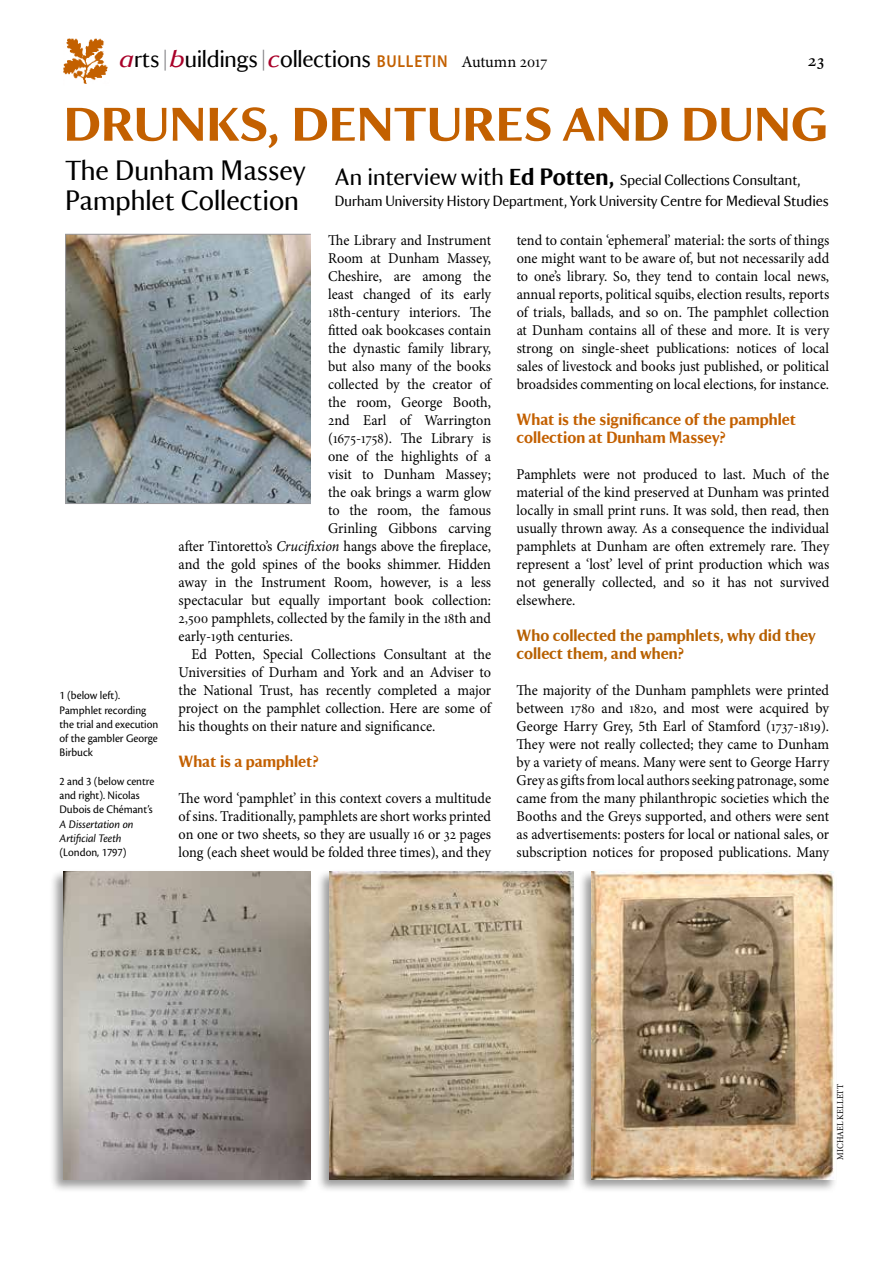
<style>
.page{position:relative;width:893px;height:1263px;background:#fff}
.page>*{position:absolute;margin:0;border:0;box-sizing:border-box;transform-origin:0 0}
.t1{font:700 48px "National Trust TT";color:#c36000;scale:1.09 1}
.t2{font:28.5px/30px "National Trust TT";color:#000;scale:.96 1}
.t3{font:24px "National Trust TT";letter-spacing:-.01em;color:#000;scale:.95 1}
.t4{font:18px "Bembo Semibold Os F";color:#000}
.t5{font:700 16.5px/18px "National Trust TT";color:#c36000;scale:.95 1}
.t6{font:700 16.5px/18px "National Trust TT";color:#b76000;scale:.95 1}
.t7{font:15px/18px "Minion Pro";letter-spacing:-.005em;color:#000;text-align:justify;scale:.95 1}
.t8{font:15px/21px "National Trust TT";color:#000;scale:.92 1}
.t9{font:12px/14.2px "Cronos Pro";color:#000;scale:.95 1}
.t10{font:italic 12px/14.2px "Cronos Pro";color:#000;scale:.95 1}
.t11{font:9px "Minion Pro";letter-spacing:.01em;color:#000;scale:.95 1}
.s1{font-style:italic;color:#a90029}
.s2{font-family:"Bembo";color:#818084}
.s3{font-family:"Myriad Pro";font-weight:600;font-size:17.25px;color:#c36000}
.s4{font-family:"Minion Pro";font-size:16.5px}
.s5{font-family:"Minion Exp Display";font-size:16.5px}
.s6{color:#b76000}
.s7{font-size:24px}
.s8{font-weight:700;font-size:24px}
.s9{font-family:"Minion Exp Display"}
.s10{font-style:italic}
</style>
<div class="page">
<img style="left:63px;top:39px;width:45px;height:45px">
<div style="left:50px;top:869px;width:263px;height:324px;background:#000;opacity:.4"></div>
<img style="left:64px;top:872px;width:247px;height:307px">
<div style="left:315px;top:869px;width:261px;height:324px;background:#000;opacity:.4"></div>
<img style="left:329px;top:872px;width:244px;height:307px">
<div style="left:578px;top:869px;width:260px;height:324px;background:#000;opacity:.4"></div>
<img style="left:592px;top:872px;width:243px;height:307px">
<img style="left:67px;top:236px;width:242px;height:266px">
<div style="left:65px;top:234px;width:246px;height:270px;border:1px solid #98989c"></div>
<h3 class="t3" style="left:119px;top:43px;width:452px"><span class="s1">a</span>rts<span class="s2">|</span><span class="s1">b</span>uildings<span class="s2">|</span><span class="s1">c</span>ollections <span class="s3">BULLETIN</span> <span class="s4">Autumn</span> <span class="s5">2017</span></h3>
<p class="t4" style="left:808px;top:51px;width:19px">23</p>
<h1 class="t1" style="left:64px;top:91px;width:702px">DRUNKS, DENTURES AN<span class="s6">D</span> DUNG</h1>
<h2 class="t2" style="left:65px;top:154px;width:252px">The Dunham Massey<br>Pamphlet Collection</h2>
<p class="t8" style="left:335px;top:169px;width:538px"><span class="s7">An interview with</span> <span class="s8">Ed Potten,</span> Special Collections Consultant,<br>Durham University History Department, York University Centre for Medieval Studies</p>
<p class="t9" style="left:60px;top:688px;width:106px">1 (below left).<br>Pamphlet recording the trial and execution of the gambler George<br>Birbuck</p>
<p class="t9" style="left:60px;top:774px;width:101px">2 and 3 (below centre and right). Nicolas<br>Dubois de Chémant’s</p>
<p class="t10" style="left:60px;top:817px;width:79px">A Dissertation on<br>Artificial Teeth</p>
<p class="t9" style="left:60px;top:845px;width:72px">(London, 1797)</p>
<p class="t7" style="left:328px;top:231px;width:173px">The Library and Instrument</p>
<p class="t7" style="left:328px;top:249px;width:173px">Room at Dunham Massey,</p>
<p class="t7" style="left:328px;top:267px;width:173px">Cheshire, are among the</p>
<p class="t7" style="left:328px;top:285px;width:173px">least changed of its early</p>
<p class="t7" style="left:328px;top:303px;width:173px"><span class="s9">18</span>th-century interiors. The</p>
<p class="t7" style="left:328px;top:321px;width:173px">fitted oak bookcases contain</p>
<p class="t7" style="left:328px;top:339px;width:173px">the dynastic family library,</p>
<p class="t7" style="left:328px;top:357px;width:173px">but also many of the books</p>
<p class="t7" style="left:328px;top:375px;width:173px">collected by the creator of</p>
<p class="t7" style="left:328px;top:393px;width:173px">the room, George Booth,</p>
<p class="t7" style="left:328px;top:411px;width:173px"><span class="s9">2</span>nd Earl of Warrington</p>
<p class="t7" style="left:328px;top:429px;width:173px">(<span class="s9">1675-1758</span>). The Library is</p>
<p class="t7" style="left:328px;top:447px;width:173px">one of the highlights of a</p>
<p class="t7" style="left:328px;top:465px;width:173px">visit to Dunham Massey;</p>
<p class="t7" style="left:328px;top:483px;width:173px">the oak brings a warm glow</p>
<p class="t7" style="left:328px;top:501px;width:173px">to the room, the famous</p>
<p class="t7" style="left:328px;top:519px;width:173px">Grinling Gibbons carving</p>
<p class="t7" style="left:179px;top:537px;width:330px">after Tintoretto’s <span class="s10">Crucifixion</span> hangs above the fireplace,</p>
<p class="t7" style="left:179px;top:555px;width:330px">and the gold spines of the books shimmer. Hidden</p>
<p class="t7" style="left:179px;top:573px;width:330px">away in the Instrument Room, however, is a less</p>
<p class="t7" style="left:179px;top:591px;width:330px">spectacular but equally important book collection:</p>
<p class="t7" style="left:179px;top:609px;width:330px"><span class="s9">2,500</span> pamphlets, collected by the family in the <span class="s9">18</span>th and</p>
<p class="t7" style="left:179px;top:627px;width:122px">early-<span class="s9">19</span>th centuries.</p>
<p class="t7" style="left:191px;top:645px;width:317px">Ed Potten, Special Collections Consultant at the</p>
<p class="t7" style="left:179px;top:663px;width:330px">Universities of Durham and York and an Adviser to</p>
<p class="t7" style="left:179px;top:681px;width:330px">the National Trust, has recently completed a major</p>
<p class="t7" style="left:179px;top:699px;width:330px">project on the pamphlet collection. Here are some of</p>
<p class="t7" style="left:179px;top:717px;width:272px">his thoughts on their nature and significance.</p>
<p class="t5" style="left:179px;top:751px;width:149px">What is a pamphlet?</p>
<p class="t7" style="left:179px;top:789px;width:330px">The word ‘pamphlet’ in this context covers a multitude of sins. Traditionally, pamphlets are short works printed on one or two sheets, so they are usually <span class="s9">16</span> or <span class="s9">32</span> pages long (each sheet would be folded three times), and they</p>
<p class="t7" style="left:517px;top:231px;width:331px">tend to contain ‘ephemeral’ material: the sorts of things one might want to be aware of, but not necessarily add to one’s library. So, they tend to contain local news, annual reports, political squibs, election results, reports of trials, ballads, and so on. The pamphlet collection at Dunham contains all of these and more. It is very strong on single-sheet publications: notices of local sales of livestock and books just published, or political broadsides commenting on local elections, for instance.</p>
<p class="t5" style="left:517px;top:409px;width:296px">What is the significance of the pamphlet collection at Dunham Massey?</p>
<p class="t7" style="left:517px;top:465px;width:331px">Pamphlets were not produced to last. Much of the material of the kind preserved at Dunham was printed locally in small print runs. It was sold, then read, then usually thrown away. As a consequence the individual pamphlets at Dunham are often extremely rare. They represent a ‘lost’ level of print production which was not generally collected, and so it has not survived elsewhere.</p>
<p class="t6" style="left:517px;top:625px;width:317px">Who collected the pamphlets, why did they collect them, and when?</p>
<p class="t7" style="left:517px;top:681px;width:331px">The majority of the Dunham pamphlets were printed between <span class="s9">1780</span> and <span class="s9">1820</span>, and most were acquired by George Harry Grey, 5th Earl of Stamford (<span class="s9">1737-1819</span>).<br>They were not really collected; they came to Dunham by a variety of means. Many were sent to George Harry Grey as gifts from local authors seeking patronage, some came from the many philanthropic societies which the Booths and the Greys supported, and others were sent as advertisements: posters for local or national sales, or subscription notices for proposed publications. Many</p>
<p class="t11" style="left:834px;top:1160px;width:82px;rotate:-90deg">MICHAEL KELLETT</p>
</div>
